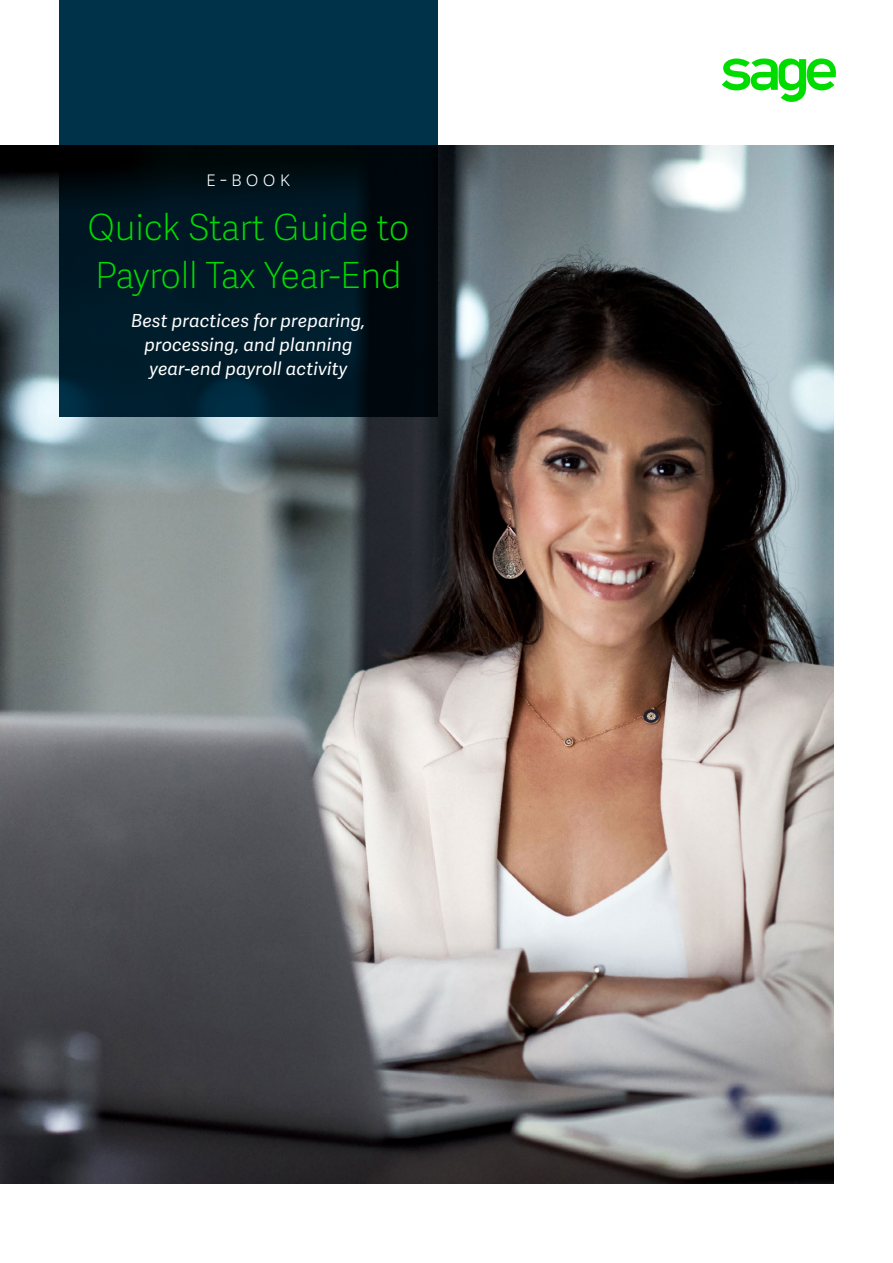
<style>
.page{position:relative;width:893px;height:1263px;background:#fff}
.page>*{position:absolute;margin:0;border:0;box-sizing:border-box;transform-origin:0 0}
.t1{font:36px/48px "Adelle Sans SAGE Th";letter-spacing:-.01em;color:#00dc00}
.t2{font:21px "Adelle Sans SAGE Th";color:#fff}
.t3{font:italic 18px/24px "Adelle Sans SAGE";letter-spacing:.01em;color:#fff;text-align:center}
</style>
<div class="page">
<img style="left:0;top:146px;width:833px;height:1038px">
<svg style="left:59px;top:0;width:378px;height:417px;background:#001f2e"></svg>
<svg style="left:722px;top:59px;width:114px;height:43px"></svg>
<p class="t2" style="left:206px;top:164px;width:86px">E-Book</p>
<h1 class="t1" style="left:87px;top:202px;width:324px">Quick Start Guide to<br>Payroll Tax Year-End</h1>
<p class="t3" style="left:131px;top:308px;width:236px">Best practices for preparing, processing, and planning year-end payroll activity</p>
</div>
